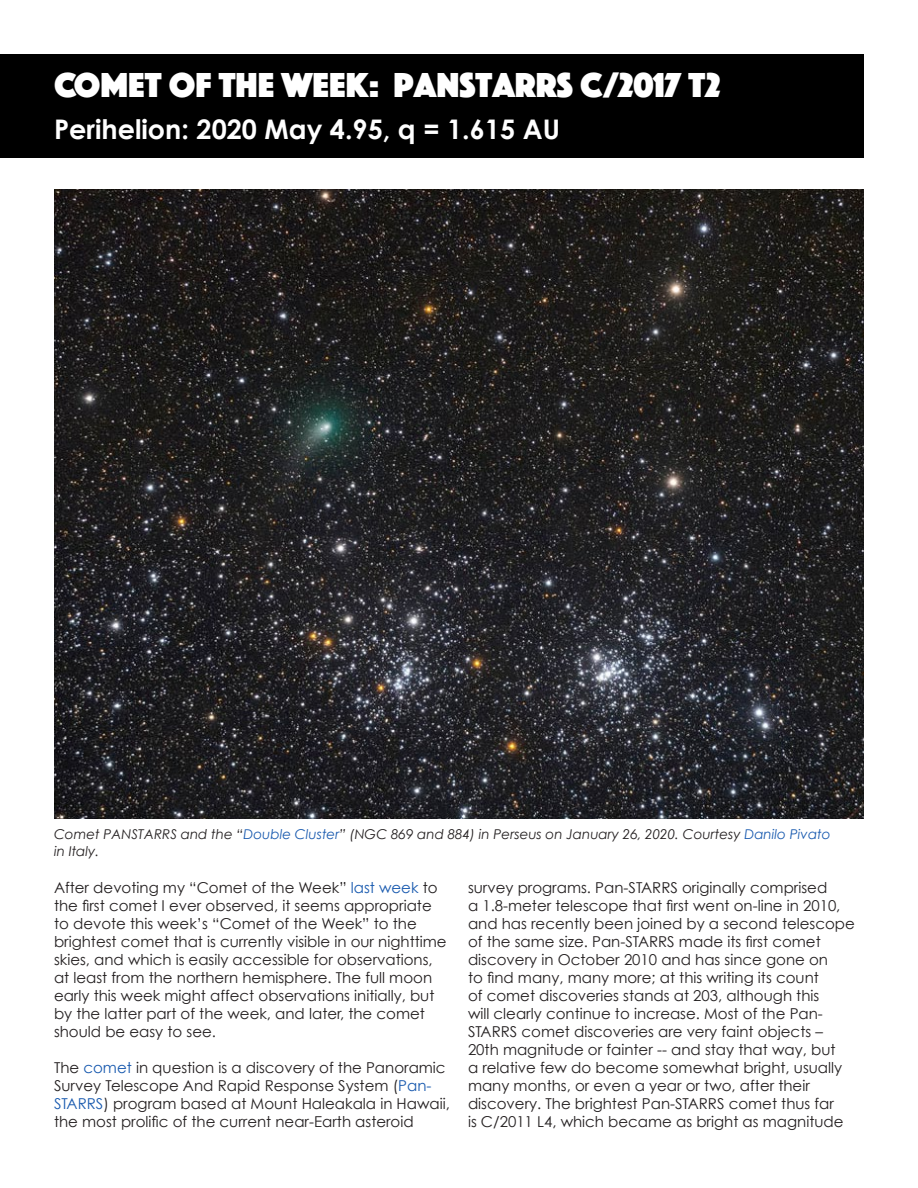
<style>
.page{position:relative;width:918px;height:1188px;background:#fff}
.page>*{position:absolute;margin:0;border:0;box-sizing:border-box;transform-origin:0 0}
.t1{font:36px "Phosphate Solid";color:#fff}
.t2{font:700 27px "Century Gothic";color:#fff}
.Body_Type{font:15px/18px "Century Gothic";color:#231f20}
.Cutlines{font:italic 13.5px/16.2px "Century Gothic";color:#231f20}
.s1{color:#195aaf}
</style>
<div class="page">
<div style="left:0;top:54px;width:864px;height:104px;background:#000"></div>
<img style="left:54px;top:189px;width:810px;height:630px">
<p class="t1" style="left:54px;top:59px;width:668px">COMET OF THE WEEK: PANSTARRS C/2017 T2</p>
<p class="t2" style="left:54px;top:112px;width:507px">Perihelion: 2020 May 4.95, q = 1.615 AU</p>
<p class="Cutlines" style="left:54px;top:826px;width:778px">Comet PANSTARRS and the “<span class="s1">Double Cluster</span>” (NGC 869 and 884) in Perseus on January 26, 2020. Courtesy <span class="s1">Danilo Pivato </span>in Italy.</p>
<p class="Body_Type" style="left:54px;top:879px;width:394px">After devoting my “Comet of the Week” <span class="s1">last week</span> to the first comet I ever observed, it seems appropriate to devote this week’s “Comet of the Week” to the brightest comet that is currently visible in our nighttime skies, and which is easily accessible for observations, at least from the northern hemisphere. The full moon early this week might affect observations initially, but by the latter part of the week, and later, the comet should be easy to see.</p>
<p class="Body_Type" style="left:54px;top:1059px;width:397px">The <span class="s1">comet</span> in question is a discovery of the Panoramic Survey Telescope And Rapid Response System (<span class="s1">Pan-STARRS</span>) program based at Mount Haleakala in Hawaii, the most prolific of the current near-Earth asteroid</p>
<p class="Body_Type" style="left:468px;top:879px;width:388px">survey programs. Pan-STARRS originally comprised<br>a 1.8-meter telescope that first went on-line in 2010, and has recently been joined by a second telescope of the same size. Pan-STARRS made its first comet discovery in October 2010 and has since gone on<br>to find many, many more; at this writing its count<br>of comet discoveries stands at 203, although this<br>will clearly continue to increase. Most of the Pan-STARRS comet discoveries are very faint objects – 20th magnitude or fainter -- and stay that way, but<br>a relative few do become somewhat bright, usually many months, or even a year or two, after their discovery. The brightest Pan-STARRS comet thus far<br>is C/2011 L4, which became as bright as magnitude</p>
</div>
